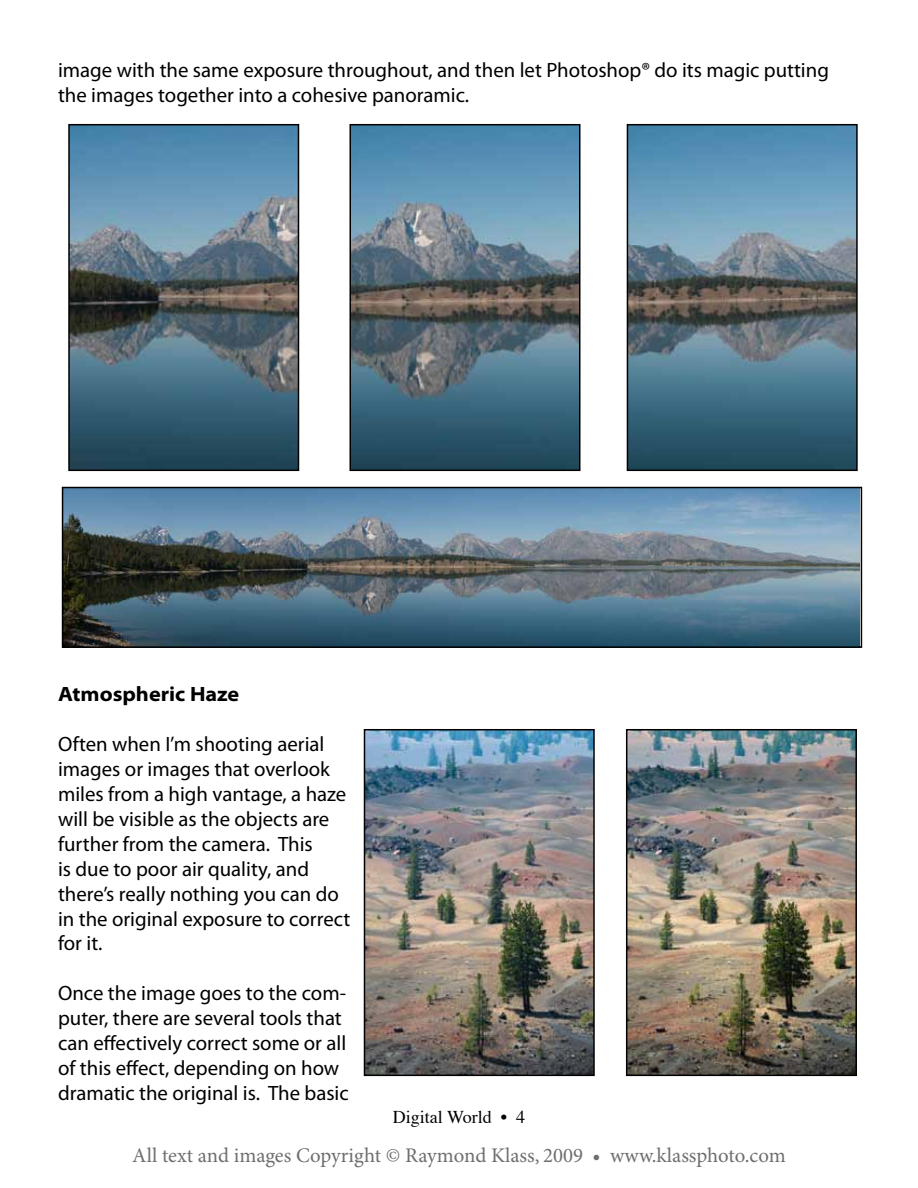
<style>
.page{position:relative;width:918px;height:1188px;background:#fff}
.page>*{position:absolute;margin:0;border:0;box-sizing:border-box;transform-origin:0 0}
.t1{font:20.85px/24.9px "Myriad Pro";color:#000}
.t2{font:20.85px "Minion Pro";color:#6d6e71}
.t3{font:700 semi-expanded 20.85px "Myriad Pro";color:#000}
.t4{font:18px "Times";color:#000}
</style>
<div class="page">
<img style="left:71px;top:127px;width:225px;height:341px">
<div style="left:68px;top:124px;width:231px;height:347px;border:2px solid #000"></div>
<img style="left:353px;top:127px;width:224px;height:341px">
<div style="left:350px;top:124px;width:230px;height:347px;border:2px solid #000"></div>
<img style="left:630px;top:127px;width:225px;height:341px">
<div style="left:627px;top:124px;width:231px;height:347px;border:2px solid #000"></div>
<img style="left:65px;top:490px;width:794px;height:155px">
<div style="left:62px;top:487px;width:800px;height:161px;border:2px solid #000"></div>
<img style="left:629px;top:732px;width:225px;height:341px">
<div style="left:626px;top:729px;width:231px;height:347px;border:2px solid #000"></div>
<img style="left:367px;top:732px;width:225px;height:341px">
<div style="left:364px;top:729px;width:231px;height:347px;border:2px solid #000"></div>
<p class="t1" style="left:58px;top:58px;width:772px">image with the same exposure throughout, and then let Photoshop® do its magic putting the images together into a cohesive panoramic.</p>
<p class="t3" style="left:58px;top:682px;width:183px">Atmospheric Haze</p>
<p class="t1" style="left:58px;top:732px;width:294px">Often when I’m shooting aerial images or images that overlook miles from a high vantage, a haze will be visible as the objects are further from the camera. This<br>is due to poor air quality, and there’s really nothing you can do in the original exposure to correct for it.</p>
<p class="t1" style="left:58px;top:981px;width:292px">Once the image goes to the com&shy;puter, there are several tools that can effectively correct some or all of this effect, depending on how dramatic the original is. The basic</p>
<p class="t4" style="left:393px;top:1100px;width:134px">Digital World • 4</p>
<p class="t2" style="left:132px;top:1143px;width:655px">All text and images Copyright © Raymond Klass, 2009 • www.klassphoto.com</p>
</div>
